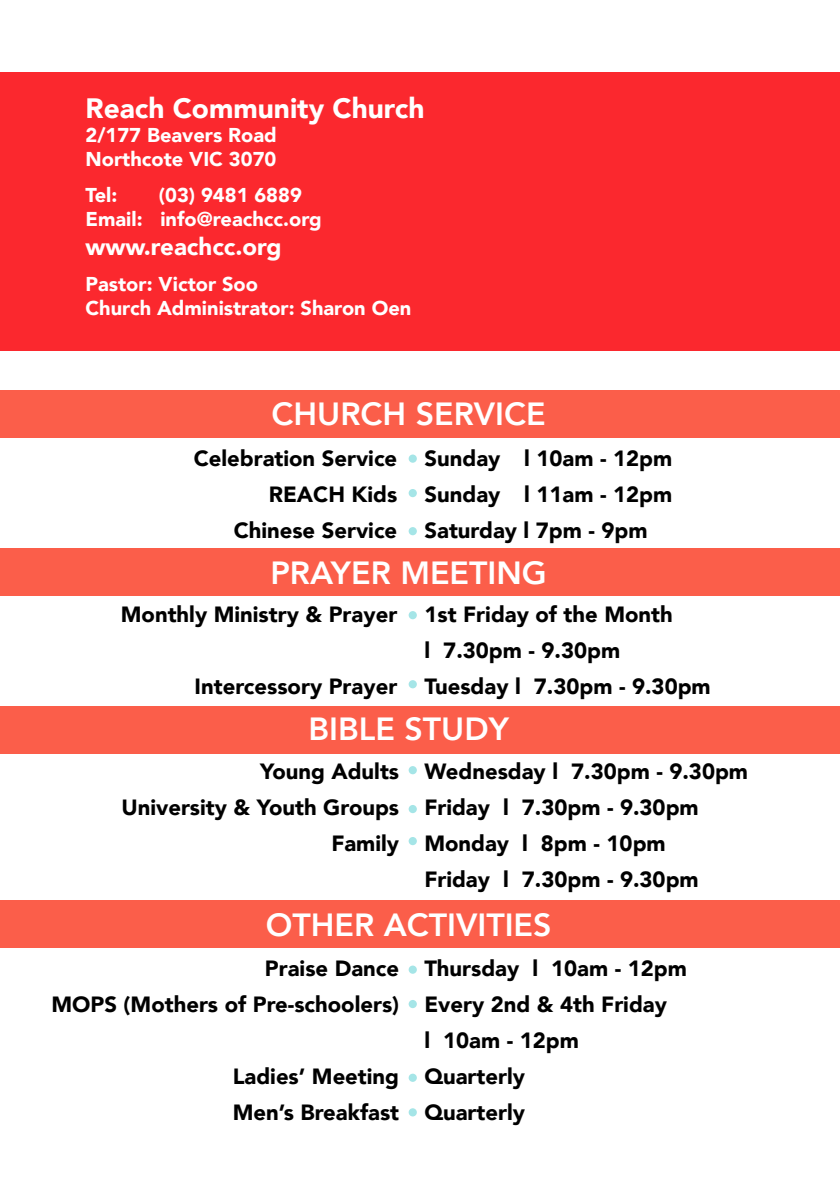
<style>
.page{position:relative;width:840px;height:1191px;background:#fff}
.page>*{position:absolute;margin:0;border:0;box-sizing:border-box;transform-origin:0 0}
.t1{font:800 32px "Avenir";color:#fff}
.t2{font:900 28px "Avenir";color:#fff}
.t3{font:900 24px "Avenir";color:#fff}
.t4{font:900 22px/36px "Avenir";color:#000}
.t5{font:900 20px/24px "Avenir";color:#fff}
</style>
<div class="page">
<div style="left:0;top:706px;width:839px;height:47px;background:#fb5e4a"></div>
<div style="left:408px;top:766px;width:8px;height:8px;background:#a5e5e7;border-radius:50%"></div>
<div style="left:408px;top:805px;width:8px;height:8px;background:#a5e5e7;border-radius:50%"></div>
<div style="left:408px;top:837px;width:8px;height:8px;background:#a5e5e7;border-radius:50%"></div>
<div style="left:0;top:72px;width:839px;height:279px;background:#fb282e"></div>
<div style="left:0;top:548px;width:839px;height:47px;background:#fb5e4a"></div>
<div style="left:0;top:390px;width:839px;height:48px;background:#fb5e4a"></div>
<div style="left:408px;top:611px;width:8px;height:8px;background:#a5e5e7;border-radius:50%"></div>
<div style="left:408px;top:680px;width:8px;height:8px;background:#a5e5e7;border-radius:50%"></div>
<div style="left:408px;top:454px;width:8px;height:9px;background:#a5e5e7;border-radius:50%"></div>
<div style="left:408px;top:527px;width:8px;height:8px;background:#a5e5e7;border-radius:50%"></div>
<div style="left:408px;top:489px;width:8px;height:8px;background:#a5e5e7;border-radius:50%"></div>
<div style="left:0;top:900px;width:839px;height:48px;background:#fb5e4a"></div>
<div style="left:408px;top:965px;width:8px;height:8px;background:#a5e5e7;border-radius:50%"></div>
<div style="left:408px;top:1000px;width:8px;height:8px;background:#a5e5e7;border-radius:50%"></div>
<div style="left:408px;top:1073px;width:8px;height:8px;background:#a5e5e7;border-radius:50%"></div>
<div style="left:408px;top:1108px;width:8px;height:8px;background:#a5e5e7;border-radius:50%"></div>
<p class="t2" style="left:85px;top:85px;width:340px">Reach Community Church</p>
<p class="t5" style="left:85px;top:123px;width:193px">2/177 Beavers Road<br>Northcote VIC 3070</p>
<p class="t5" style="left:85px;top:183px;width:33px">Tel:</p>
<p class="t5" style="left:85px;top:183px;width:237px;text-indent:73px">(03) 9481 6889<br>Email: info@reachcc.org</p>
<p class="t3" style="left:85px;top:226px;width:197px">www.reachcc.org</p>
<p class="t5" style="left:85px;top:272px;width:327px">Pastor: Victor Soo<br>Church Administrator: Sharon Oen</p>
<h1 class="t1" style="left:271px;top:389px;width:275px">CHURCH SERVICE</h1>
<p class="t4" style="left:194px;top:439px;width:205px;text-align:right">Celebration Service<br>REACH Kids<br>Chinese Service</p>
<p class="t4" style="left:424px;top:439px;width:249px;text-align:justify">Sunday l 10am - 12pm Sunday l 11am - 12pm Saturday l 7pm - 9pm</p>
<h1 class="t1" style="left:270px;top:547px;width:278px">PRAYER MEETING</h1>
<p class="t4" style="left:121px;top:596px;width:278px">Monthly Ministry &amp; Prayer</p>
<p class="t4" style="left:194px;top:668px;width:204px">Intercessory Prayer</p>
<p class="t4" style="left:424px;top:596px;width:287px">1st Friday of the Month<br>l 7.30pm - 9.30pm<br>Tuesday l 7.30pm - 9.30pm</p>
<h1 class="t1" style="left:308px;top:704px;width:202px">BIBLE STUDY</h1>
<p class="t4" style="left:424px;top:753px;width:325px">Wednesday l 7.30pm - 9.30pm<br>Friday l 7.30pm - 9.30pm<br>Monday l 8pm - 10pm<br>Friday l 7.30pm - 9.30pm</p>
<p class="t4" style="left:121px;top:753px;width:279px;text-align:right">Young Adults<br>University &amp; Youth Groups<br>Family</p>
<h1 class="t1" style="left:265px;top:900px;width:287px">OTHER ACTIVITIES</h1>
<p class="t4" style="left:424px;top:950px;width:264px">Thursday l 10am - 12pm<br>Every 2nd &amp; 4th Friday<br>l 10am - 12pm<br>Quarterly<br>Quarterly</p>
<p class="t4" style="left:51px;top:950px;width:349px;text-align:right">Praise Dance<br>MOPS (Mothers of Pre-schoolers)</p>
<p class="t4" style="left:233px;top:1058px;width:168px">Ladies’ Meeting<br>Men’s Breakfast</p>
</div>
